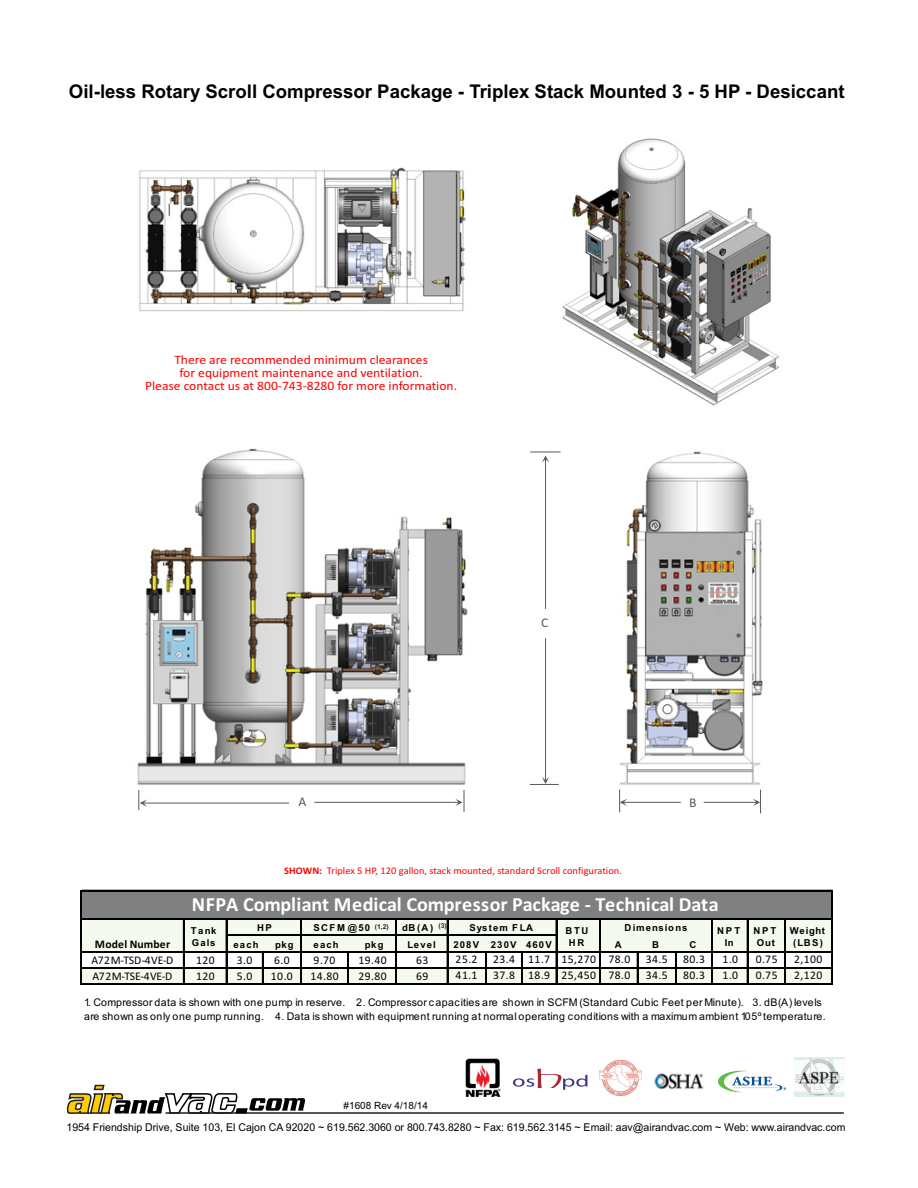
<style>
.page{position:relative;width:918px;height:1188px;background:#fff}
.page>*{position:absolute;margin:0;border:0;box-sizing:border-box;transform-origin:0 0}
.t1{font:700 20.1px "Calibri";color:#fff}
.t2{font:700 18.9px "Arial";color:#000}
.t3{font:13.35px "Calibri";color:#58595b}
.t4{font:12.9px/12.9px "Calibri";color:#f00;text-align:center;scale:1.05 1}
.t5{font:11.7px "Calibri";letter-spacing:.04em;color:#000}
.t6{font:11.7px "Calibri";color:#000}
.t7{font:700 11.7px "Calibri";letter-spacing:.01em;color:#000}
.t8{font:10.8px "Arial";color:#000}
.t9{font:10.65px/13.8px "Arial";letter-spacing:.05em;color:#000}
.t10{font:10.2px "Calibri";color:#f00}
.t11{font:10.05px "Arial";color:#000}
.t12{font:700 9.6px/12.8px "Arial";letter-spacing:.115em;color:#000;text-align:center}
.t13{font:700 9.6px/12.8px "Arial";letter-spacing:.06em;color:#000;text-align:center}
.t14{font:700 6.75px "Arial";color:#231f20}
.s1{font-weight:700}
</style>
<div class="page">
<hr style="left:166px;top:1112px;width:677px;height:2px;background:#231f20">
<svg style="left:67px;top:1084px;width:238px;height:30px"></svg>
<div style="left:81px;top:890px;width:752px;height:30px;background:#808080"></div>
<div style="left:81px;top:919px;width:752px;height:34px;background:#f5faf0"></div>
<div style="left:81px;top:968px;width:752px;height:17px;background:#f5faf0"></div>
<hr style="left:81px;top:890px;width:1px;height:95px;background:#000">
<hr style="left:831px;top:891px;width:1px;height:94px;background:#000">
<hr style="left:832px;top:891px;width:1px;height:94px;background:#000">
<hr style="left:183px;top:920px;width:1px;height:65px;background:#000">
<hr style="left:226px;top:920px;width:1px;height:65px;background:#000">
<hr style="left:301px;top:920px;width:1px;height:65px;background:#000">
<hr style="left:396px;top:920px;width:1px;height:65px;background:#000">
<hr style="left:447px;top:920px;width:1px;height:65px;background:#000">
<hr style="left:556px;top:920px;width:1px;height:65px;background:#000">
<hr style="left:600px;top:920px;width:1px;height:65px;background:#000">
<hr style="left:712px;top:920px;width:1px;height:65px;background:#000">
<hr style="left:747px;top:920px;width:1px;height:65px;background:#000">
<hr style="left:784px;top:920px;width:1px;height:65px;background:#000">
<hr style="left:785px;top:920px;width:1px;height:65px;background:#000">
<hr style="left:262px;top:953px;width:1px;height:32px;background:#000">
<hr style="left:348px;top:953px;width:1px;height:32px;background:#000">
<hr style="left:485px;top:953px;width:1px;height:32px;background:#000">
<hr style="left:486px;top:953px;width:1px;height:32px;background:#000">
<hr style="left:522px;top:953px;width:1px;height:32px;background:#000">
<hr style="left:637px;top:953px;width:1px;height:32px;background:#000">
<hr style="left:675px;top:953px;width:1px;height:32px;background:#000">
<hr style="left:676px;top:953px;width:1px;height:32px;background:#000">
<hr style="left:82px;top:890px;width:751px;height:1px;background:#000">
<hr style="left:82px;top:919px;width:751px;height:1px;background:#000">
<hr style="left:227px;top:935px;width:330px;height:1px;background:#000">
<hr style="left:82px;top:951px;width:751px;height:1px;background:#000">
<hr style="left:82px;top:952px;width:751px;height:1px;background:#000">
<hr style="left:82px;top:967px;width:751px;height:1px;background:#000">
<hr style="left:82px;top:968px;width:751px;height:1px;background:#000">
<hr style="left:82px;top:983px;width:751px;height:1px;background:#000">
<hr style="left:82px;top:984px;width:751px;height:1px;background:#000">
<img style="left:794px;top:1058px;width:51px;height:38px">
<img style="left:718px;top:1071px;width:68px;height:22px">
<img style="left:600px;top:1061px;width:41px;height:35px">
<img style="left:465px;top:1058px;width:36px;height:39px">
<img style="left:654px;top:1073px;width:50px;height:17px">
<svg style="left:513px;top:1069px;width:75px;height:21px"></svg>
<hr style="left:530px;top:452px;width:31px;height:1px;background:#58595b">
<hr style="left:545px;top:638px;width:1px;height:145px;background:#58595b">
<svg style="left:530px;top:777px;width:29px;height:8px"></svg>
<hr style="left:545px;top:457px;width:1px;height:152px;background:#58595b">
<svg style="left:542px;top:455px;width:7px;height:8px"></svg>
<hr style="left:621px;top:802px;width:60px;height:1px;background:#58595b">
<svg style="left:619px;top:790px;width:8px;height:22px"></svg>
<hr style="left:704px;top:802px;width:55px;height:1px;background:#58595b">
<svg style="left:753px;top:790px;width:8px;height:23px"></svg>
<hr style="left:141px;top:803px;width:148px;height:1px;background:#58595b">
<svg style="left:139px;top:790px;width:8px;height:20px"></svg>
<hr style="left:314px;top:802px;width:147px;height:1px;background:#58595b">
<svg style="left:455px;top:790px;width:10px;height:22px"></svg>
<img style="left:619px;top:451px;width:144px;height:334px">
<img style="left:139px;top:167px;width:327px;height:145px">
<img style="left:562px;top:138px;width:217px;height:268px">
<img style="left:137px;top:448px;width:331px;height:337px">
<h2 class="t2" style="left:69px;top:84px;width:777px">Oil-less Rotary Scroll Compressor Package - Triplex Stack Mounted 3 - 5 HP - Desiccant</h2>
<p class="t4" style="left:145px;top:355px;width:299px">There are recommended minimum clearances<br>for equipment maintenance and ventilation.<br>Please contact us at 800-743-8280 for more information.</p>
<p class="t3" style="left:298px;top:796px;width:9px">A</p>
<p class="t3" style="left:541px;top:617px;width:9px">C</p>
<p class="t10" style="left:284px;top:866px;width:339px"><span class="s1">SHOWN:</span> Triplex 5 HP, 120 gallon, stack mounted, standard Scroll configuration.</p>
<p class="t3" style="left:689px;top:797px;width:9px">B</p>
<p class="t7" style="left:95px;top:939px;width:77px">Model Number</p>
<h1 class="t1" style="left:192px;top:896px;width:528px">NFPA Compliant Medical Compressor Package - Technical Data</h1>
<p class="t12" style="left:191px;top:925px;width:27px;text-align:left">Tank<br>Gals</p>
<p class="t12" style="left:234px;top:920px;width:40px;line-height:17px;text-align:left;text-indent:23px">HP each</p>
<p class="t12" style="left:275px;top:939px;width:20px">pkg</p>
<p class="t14" style="left:375px;top:924px;width:15px">(1,2)</p>
<p class="t14" style="left:438px;top:923px;width:10px">(3)</p>
<p class="t12" style="left:314px;top:922px;width:58px">SCFM @50</p>
<p class="t12" style="left:470px;top:922px;width:65px">System FLA</p>
<p class="t12" style="left:402px;top:920px;width:35px;line-height:17px">dB(A)<br>Level</p>
<p class="t12" style="left:566px;top:925px;width:24px">BTU<br>HR</p>
<p class="t12" style="left:624px;top:922px;width:64px">Dimensions</p>
<p class="t12" style="left:454px;top:939px;width:100px">208V 230V 460V</p>
<p class="t12" style="left:615px;top:939px;width:8px">A</p>
<p class="t12" style="left:652px;top:939px;width:8px">B</p>
<p class="t12" style="left:689px;top:939px;width:8px">C</p>
<p class="t12" style="left:314px;top:939px;width:27px">each</p>
<p class="t12" style="left:365px;top:939px;width:20px">pkg</p>
<p class="t12" style="left:717px;top:925px;width:24px">NPT<br>In</p>
<p class="t13" style="left:790px;top:925px;width:37px">Weight (LBS)</p>
<p class="t12" style="left:754px;top:925px;width:24px">NPT<br>Out</p>
<p class="t6" style="left:92px;top:956px;width:83px">A72M-TSD-4VE-D</p>
<p class="t5" style="left:196px;top:956px;width:20px">120</p>
<p class="t5" style="left:237px;top:956px;width:17px">3.0</p>
<p class="t5" style="left:274px;top:956px;width:17px">6.0</p>
<p class="t5" style="left:314px;top:956px;width:23px">9.70</p>
<p class="t5" style="left:358px;top:956px;width:30px">19.40</p>
<p class="t5" style="left:416px;top:956px;width:14px">63</p>
<p class="t5" style="left:456px;top:955px;width:23px">25.2</p>
<p class="t5" style="left:493px;top:955px;width:139px">23.4 11.7 15,270 78.0</p>
<p class="t5" style="left:646px;top:955px;width:23px">34.5</p>
<p class="t5" style="left:683px;top:955px;width:23px">80.3</p>
<p class="t5" style="left:723px;top:955px;width:17px">1.0</p>
<p class="t5" style="left:756px;top:955px;width:23px">0.75</p>
<p class="t5" style="left:794px;top:955px;width:30px">2,100</p>
<p class="t6" style="left:93px;top:972px;width:81px">A72M-TSE-4VE-D</p>
<p class="t5" style="left:196px;top:972px;width:20px">120</p>
<p class="t5" style="left:237px;top:972px;width:17px">5.0</p>
<p class="t5" style="left:271px;top:972px;width:23px">10.0</p>
<p class="t5" style="left:310px;top:972px;width:30px">14.80</p>
<p class="t5" style="left:358px;top:972px;width:30px">29.80</p>
<p class="t5" style="left:416px;top:972px;width:14px">69</p>
<p class="t5" style="left:456px;top:971px;width:23px">41.1</p>
<p class="t5" style="left:493px;top:971px;width:139px">37.8 18.9 25,450 78.0</p>
<p class="t5" style="left:646px;top:971px;width:23px">34.5</p>
<p class="t5" style="left:683px;top:971px;width:23px">80.3</p>
<p class="t5" style="left:723px;top:971px;width:17px">1.0</p>
<p class="t5" style="left:756px;top:971px;width:23px">0.75</p>
<p class="t5" style="left:794px;top:971px;width:30px">2,120</p>
<p class="t9" style="left:84px;top:996px;width:743px">1. Compressor data is shown with one pump in reserve. 2. Compressor capacities are shown in SCFM (Standard Cubic Feet per Minute). 3. dB(A) levels are shown as only one pump running. 4. Data is shown with equipment running at normal operating conditions with a maximum ambient 105ºtemperature.</p>
<p class="t11" style="left:344px;top:1101px;width:86px">#1608 Rev 4/18/14</p>
<p class="t8" style="left:67px;top:1124px;width:780px">1954 Friendship Drive, Suite 103, El Cajon CA 92020 ~ 619.562.3060 or 800.743.8280 ~ Fax: 619.562.3145 ~ Email: aav@airandvac.com ~ Web: www.airandvac.com</p>
</div>
